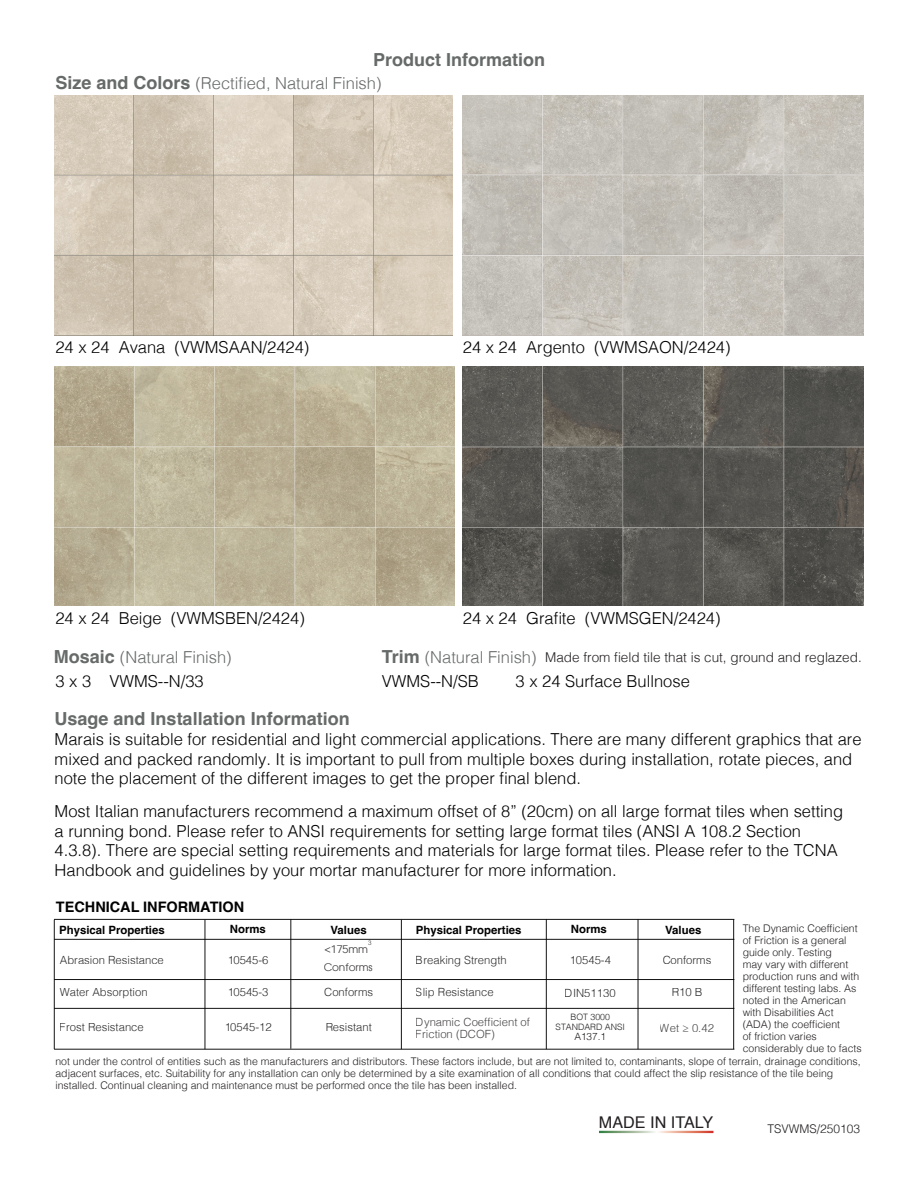
<style>
.page{position:relative;width:918px;height:1188px;background:#fff}
.page>*{position:absolute;margin:0;border:0;box-sizing:border-box;transform-origin:0 0}
.t1{font:700 18px "Helvetica";color:#666a69}
.t2{font:300 16.5px/19.5px "Helvetica";color:#000}
.t3{font:300 16.5px "Helvetica";color:#666a69}
.t4{font:16.2px "Helvetica";color:#231f20}
.t5{font:700 14.4px "Helvetica";color:#000}
.t6{font:300 13.5px "Helvetica";color:#231f20}
.t7{font:300 12px "Helvetica";color:#231f20}
.t8{font:700 11.4px "Helvetica";color:#000}
.t9{font:300 11.4px "Helvetica";color:#000}
.t10{font:300 11.25px "Helvetica";color:#000}
.t11{font:300 11.25px/12.6px "Helvetica";color:#231f20}
.t12{font:300 10.5px/12px "Helvetica";color:#231f20}
.t13{font:10.5px "Atlanta";color:#231f20}
.t14{font:300 10.05px "Helvetica";color:#231f20}
.t15{font:300 8.85px "Helvetica";color:#231f20}
.t16{font:6.15px "Atlanta";color:#231f20}
.s1{font-weight:700;font-size:18px}
</style>
<div class="page">
<hr style="left:54px;top:920px;width:1px;height:129px;background:#000">
<hr style="left:54px;top:919px;width:680px;height:1px;background:#000">
<hr style="left:54px;top:1008px;width:680px;height:1px;background:#000">
<hr style="left:54px;top:979px;width:680px;height:1px;background:#000">
<hr style="left:54px;top:939px;width:680px;height:1px;background:#000">
<hr style="left:54px;top:1049px;width:680px;height:1px;background:#000">
<hr style="left:205px;top:920px;width:1px;height:129px;background:#000">
<hr style="left:401px;top:920px;width:1px;height:129px;background:#000">
<hr style="left:291px;top:919px;width:1px;height:130px;background:#000">
<hr style="left:546px;top:919px;width:1px;height:130px;background:#000">
<hr style="left:638px;top:919px;width:1px;height:130px;background:#000">
<hr style="left:733px;top:919px;width:1px;height:130px;background:#000">
<img style="left:54px;top:367px;width:400px;height:239px">
<img style="left:54px;top:96px;width:398px;height:239px">
<img style="left:463px;top:96px;width:400px;height:239px">
<img style="left:463px;top:367px;width:401px;height:239px">
<p class="t1" style="left:373px;top:49px;width:174px">Product Information</p>
<p class="t3" style="left:55px;top:69px;width:328px"><span class="s1">Size and Colors</span> (Rectified, Natural Finish)</p>
<p class="t2" style="left:55px;top:336px;width:256px">24 x 24 Avana (VWMSAAN/2424)</p>
<p class="t2" style="left:463px;top:336px;width:269px">24 x 24 Argento (VWMSAON/2424)</p>
<p class="t2" style="left:55px;top:607px;width:251px">24 x 24 Beige (VWMSBEN/2424)</p>
<p class="t3" style="left:54px;top:643px;width:179px"><span class="s1">Mosaic</span> (Natural Finish)</p>
<p class="t2" style="left:463px;top:607px;width:259px">24 x 24 Grafite (VWMSGEN/2424)</p>
<p class="t3" style="left:382px;top:643px;width:156px"><span class="s1">Trim</span> (Natural Finish)</p>
<p class="t6" style="left:545px;top:646px;width:318px">Made from field tile that is cut, ground and reglazed.</p>
<p class="t2" style="left:55px;top:670px;width:150px">3 x 3 VWMS--N/33</p>
<p class="t2" style="left:382px;top:671px;width:99px">VWMS--N/SB</p>
<p class="t2" style="left:516px;top:671px;width:176px">3 x 24 Surface Bullnose</p>
<p class="t1" style="left:55px;top:708px;width:297px">Usage and Installation Information</p>
<p class="t2" style="left:55px;top:729px;width:808px">Marais is suitable for residential and light commercial applications. There are many different graphics that are mixed and packed randomly. It is important to pull from multiple boxes during installation, rotate pieces, and note the placement of the different images to get the proper final blend.</p>
<p class="t2" style="left:55px;top:801px;width:790px">Most Italian manufacturers recommend a maximum offset of 8” (20cm) on all large format tiles when setting a running bond. Please refer to ANSI requirements for setting large format tiles (ANSI A 108.2 Section 4.3.8). There are special setting requirements and materials for large format tiles. Please refer to the TCNA Handbook and guidelines by your mortar manufacturer for more information.</p>
<p class="t5" style="left:56px;top:898px;width:190px">TECHNICAL INFORMATION</p>
<p class="t8" style="left:59px;top:923px;width:107px">Physical Properties</p>
<p class="t8" style="left:230px;top:922px;width:38px">Norms</p>
<p class="t8" style="left:331px;top:923px;width:38px">Values</p>
<p class="t8" style="left:416px;top:923px;width:107px">Physical Properties</p>
<p class="t8" style="left:571px;top:922px;width:38px">Norms</p>
<p class="t8" style="left:665px;top:923px;width:38px">Values</p>
<p class="t16" style="left:368px;top:939px;width:5px">3</p>
<p class="t13" style="left:324px;top:960px;width:51px">Conforms</p>
<p class="t13" style="left:325px;top:942px;width:45px">&lt;175mm</p>
<p class="t10" style="left:416px;top:950px;width:92px">Breaking Strength</p>
<p class="t10" style="left:416px;top:983px;width:79px">Slip Resistance</p>
<p class="t11" style="left:416px;top:1015px;width:116px">Dynamic Coefficient of<br>Friction (DCOF)</p>
<p class="t10" style="left:662px;top:950px;width:50px">Conforms</p>
<p class="t9" style="left:671px;top:983px;width:33px">R10 B</p>
<p class="t10" style="left:60px;top:950px;width:106px">Abrasion Resistance</p>
<p class="t10" style="left:227px;top:950px;width:43px">10545-6</p>
<p class="t10" style="left:570px;top:951px;width:43px">10545-4</p>
<p class="t10" style="left:324px;top:983px;width:50px">Conforms</p>
<p class="t10" style="left:60px;top:983px;width:89px">Water Absorption</p>
<p class="t10" style="left:565px;top:983px;width:52px">DIN51130</p>
<p class="t10" style="left:227px;top:983px;width:43px">10545-3</p>
<p class="t15" style="left:571px;top:1010px;width:41px">BOT 3000</p>
<p class="t15" style="left:556px;top:1020px;width:71px">STANDARD ANSI</p>
<p class="t14" style="left:574px;top:1028px;width:33px">A137.1</p>
<p class="t10" style="left:60px;top:1018px;width:86px">Frost Resistance</p>
<p class="t10" style="left:325px;top:1018px;width:48px">Resistant</p>
<p class="t11" style="left:660px;top:1021px;width:56px">Wet ≥ 0.42</p>
<p class="t10" style="left:224px;top:1018px;width:49px">10545-12</p>
<p class="t12" style="left:743px;top:921px;width:121px">The Dynamic Coefficient of Friction is a general guide only. Testing<br>may vary with different production runs and with different testing labs. As noted in the American with Disabilities Act (ADA) the coefficient<br>of friction varies considerably due to facts</p>
<p class="t12" style="left:55px;top:1054px;width:807px">not under the control of entities such as the manufacturers and distributors. These factors include, but are not limited to, contaminants, slope of terrain, drainage conditions, adjacent surfaces, etc. Suitability for any installation can only be determined by a site examination of all conditions that could affect the slip resistance of the tile being installed. Continual cleaning and maintenance must be performed once the tile has been installed.</p>
<p class="t4" style="left:599px;top:1110px;width:116px">MADE IN ITALY</p>
<p class="t7" style="left:767px;top:1119px;width:94px">TSVWMS/250103</p>
</div>
